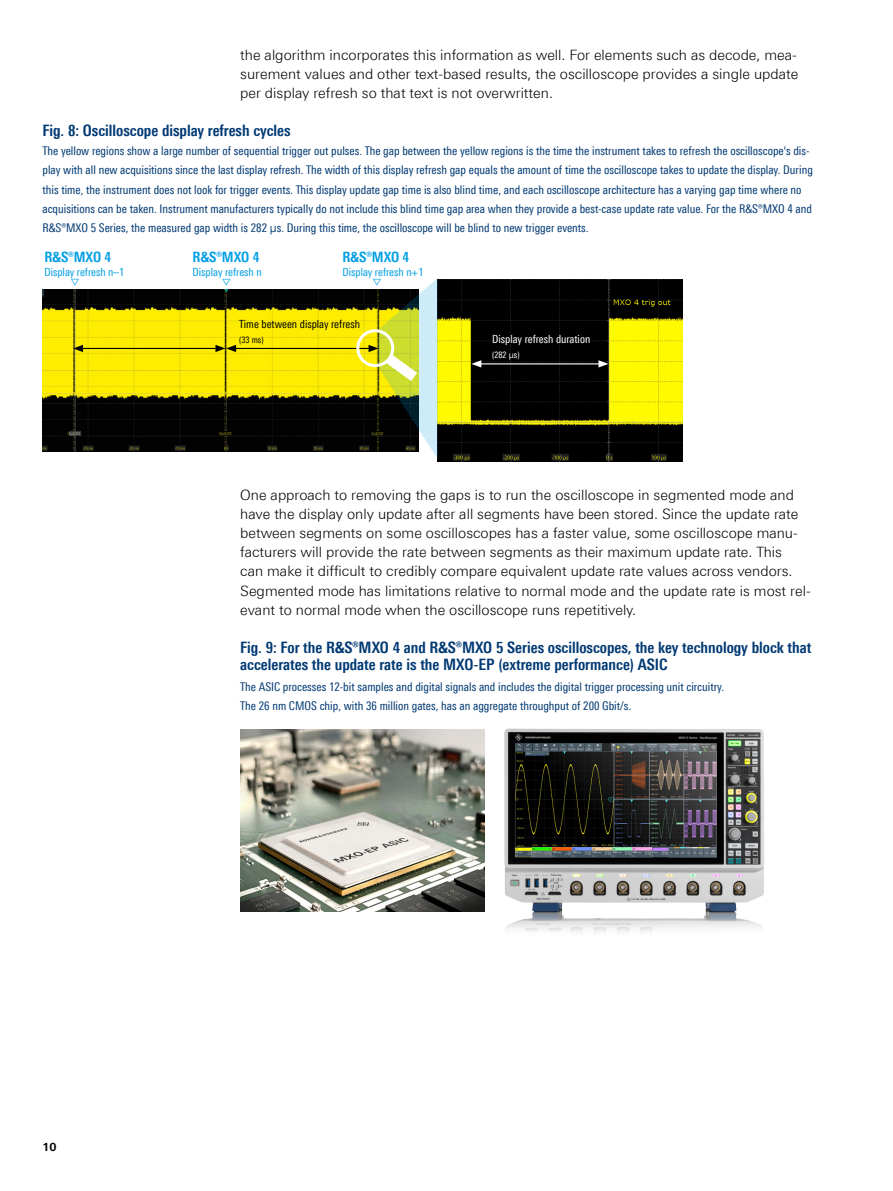
<style>
.page{position:relative;width:893px;height:1191px;background:#fff}
.page>*{position:absolute;margin:0;border:0;box-sizing:border-box;transform-origin:0 0}
.Grafik_Tabelle_Überschrift_ohne_Nummerie{font:700 condensed 15.75px/17.4px "Linotype Universfor RS";color:#003973}
.Grafik_Tabelle_Überschrift{font:700 condensed 15.75px "Linotype Universfor RS";color:#003973}
.Haupttext{font:300 14.25px/19.2px "Linotype Universfor RS";color:#000;text-align:justify}
.Grafiktext_9_5_pt_fett{font:700 condensed 14.25px "Linotype Universfor RS";letter-spacing:-.005em;color:#009ee3}
.Grafiktext_9_5_Pt_fett_ohne_Raster{font:700 condensed 14.25px "Linotype Universfor RS";color:#009ee3}
.Bildunterschrift_ohne_Einzug{font:condensed 12px/19.2px "Linotype Universfor RS";color:#003973}
.Bildunterschrift{font:condensed 12px "Linotype Universfor RS";color:#003973}
.Grafiktext_ohne_Raster{font:condensed 11.25px "Linotype Universfor RS";color:#009ee3}
.Grafiktext_ohne_Raster-2{font:condensed 11.25px "Linotype Universfor RS";color:#000}
.Grafiktext_ohne_Raster-3{font:condensed 11.25px "Linotype Universfor RS";color:#fff}
.t1{font:700 11.25px "Linotype Universfor RS";color:#000}
.Fussnote_BT_CDMA{font:300 9.75px "Linotype Universfor RS";color:#009ee3}
.Grafiktext_ohne_Raster_6pt{font:condensed 9px "Linotype Universfor RS";color:#fff}
.Grafiktext_ohne_Raster_6pt-2{font:condensed 9px "Linotype Universfor RS";color:#000}
</style>
<div class="page">
<img style="left:43px;top:289px;width:326px;height:163px">
<img style="left:437px;top:280px;width:245px;height:181px">
<img style="left:240px;top:729px;width:245px;height:182px">
<img style="left:505px;top:912px;width:258px;height:20px">
<img style="left:504px;top:728px;width:260px;height:184px">
<hr style="left:479px;top:363px;width:122px;height:1px;background:#fff">
<svg style="left:471px;top:360px;width:10px;height:7px"></svg>
<svg style="left:598px;top:360px;width:10px;height:7px"></svg>
<hr style="left:81px;top:348px;width:137px;height:1px;background:#000">
<svg style="left:73px;top:345px;width:10px;height:7px"></svg>
<hr style="left:234px;top:348px;width:137px;height:1px;background:#000">
<svg style="left:215px;top:345px;width:21px;height:7px"></svg>
<div style="left:356px;top:329px;width:38px;height:38px;border:3px solid #fff;border-radius:50%"></div>
<svg style="left:369px;top:278px;width:69px;height:181px;background:#97a16a"></svg>
<p class="Haupttext" style="left:240px;top:45px;width:560px">the algorithm incorporates this information as well. For elements such as decode, mea&shy;surement values and other text-based results, the oscilloscope provides a single update per display refresh so that text is not overwritten.</p>
<p class="Grafik_Tabelle_Überschrift" style="left:43px;top:121px;width:250px">Fig. 8: Oscilloscope display refresh cycles</p>
<p class="Bildunterschrift_ohne_Einzug" style="left:43px;top:141px;width:772px">The yellow regions show a large number of sequential trigger out pulses. The gap between the yellow regions is the time the instrument takes to refresh the oscilloscope's dis&shy;play with all new acquisitions since the last display refresh. The width of this display refresh gap equals the amount of time the oscilloscope takes to update the display. During this time, the instrument does not look for trigger events. This display update gap time is also blind time, and each oscilloscope architecture has a varying gap time where no acquisitions can be taken. Instrument manufacturers typically do not include this blind time gap area when they provide a best-case update rate value. For the R&amp;S®MXO 4 and R&amp;S®MXO 5 Series, the measured gap width is 282 µs. During this time, the oscilloscope will be blind to new trigger events.</p>
<p class="Grafiktext_9_5_Pt_fett_ohne_Raster" style="left:44px;top:248px;width:68px">R&amp;S®MXO 4</p>
<p class="Grafiktext_ohne_Raster" style="left:44px;top:266px;width:81px">Display refresh n–1</p>
<p class="Fussnote_BT_CDMA" style="left:82px;top:278px;width:9px;rotate:90deg">▷</p>
<p class="Grafiktext_9_5_pt_fett" style="left:193px;top:248px;width:68px">R&amp;S®MXO 4</p>
<p class="Grafiktext_9_5_pt_fett" style="left:342px;top:248px;width:68px">R&amp;S®MXO 4</p>
<p class="Grafiktext_ohne_Raster" style="left:342px;top:266px;width:82px">Display refresh n+1</p>
<p class="Grafiktext_ohne_Raster" style="left:193px;top:266px;width:71px">Display refresh n</p>
<p class="Fussnote_BT_CDMA" style="left:233px;top:278px;width:9px;rotate:90deg">▷</p>
<p class="Fussnote_BT_CDMA" style="left:384px;top:278px;width:9px;rotate:90deg">▷</p>
<p class="Grafiktext_ohne_Raster-2" style="left:239px;top:317px;width:122px">Time between display refresh</p>
<p class="Grafiktext_ohne_Raster_6pt-2" style="left:239px;top:334px;width:26px">(33 ms)</p>
<p class="Grafiktext_ohne_Raster-3" style="left:492px;top:333px;width:100px">Display refresh duration</p>
<p class="Grafiktext_ohne_Raster_6pt" style="left:492px;top:349px;width:29px">(282 µs)</p>
<p class="Haupttext" style="left:240px;top:485px;width:572px;text-align:left">One approach to removing the gaps is to run the oscilloscope in segmented mode and have the display only update after all segments have been stored. Since the update rate between segments on some oscilloscopes has a faster value, some oscilloscope manu&shy;facturers will provide the rate between segments as their maximum update rate. This<br>can make it difficult to credibly compare equivalent update rate values across vendors.<br>Segmented mode has limitations relative to normal mode and the update rate is most rel&shy;evant to normal mode when the oscilloscope runs repetitively.</p>
<p class="Grafik_Tabelle_Überschrift_ohne_Nummerie" style="left:240px;top:638px;width:573px">Fig. 9: For the R&amp;S®MXO 4 and R&amp;S®MXO 5 Series oscilloscopes, the key technology block that accelerates the update rate is the MXO-EP (extreme performance) ASIC</p>
<p class="Bildunterschrift" style="left:240px;top:680px;width:485px">The ASIC processes 12-bit samples and digital signals and includes the digital trigger processing unit circuitry.</p>
<p class="Bildunterschrift" style="left:240px;top:699px;width:392px">The 26 nm CMOS chip, with 36 million gates, has an aggregate throughput of 200 Gbit/s.</p>
<p class="t1" style="left:43px;top:1139px;width:16px">10</p>
</div>
